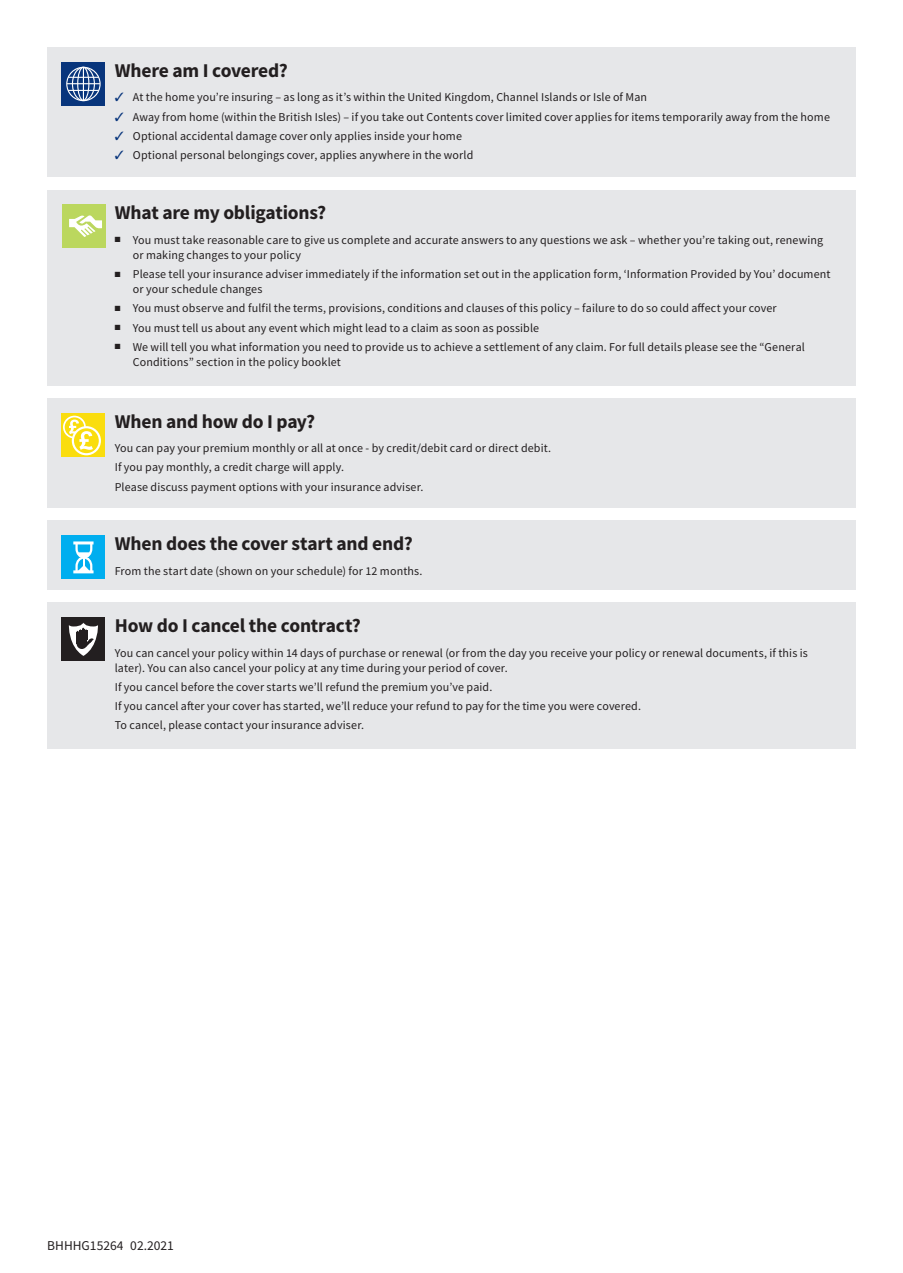
<style>
.page{position:relative;width:903px;height:1273px;background:#fff}
.page>*{position:absolute;margin:0;border:0;box-sizing:border-box;transform-origin:0 0}
.t1{font:700 19.5px "Source Sans Pro";letter-spacing:-.01em;color:#231f20}
.t2{font:13.5px "Source Sans Pro";color:#231f20}
.t3{font:12px/15px "Source Sans Pro";letter-spacing:.01em;color:#231f20}
.s1{color:#08357c}
</style>
<div class="page">
<div style="left:47px;top:190px;width:808px;height:195px;background:#e6e7e9"></div>
<div style="left:62px;top:205px;width:44px;height:43px;background:#bbd75e"></div>
<svg style="left:69px;top:215px;width:33px;height:22px"></svg>
<div style="left:47px;top:520px;width:808px;height:69px;background:#e6e7e9"></div>
<div style="left:62px;top:535px;width:43px;height:44px;background:#00aeef"></div>
<hr style="left:73px;top:541px;width:20px;height:3px;background:#fff">
<hr style="left:73px;top:570px;width:20px;height:3px;background:#fff">
<svg style="left:74px;top:541px;width:19px;height:33px"></svg>
<div style="left:47px;top:602px;width:808px;height:146px;background:#e6e7e9"></div>
<div style="left:62px;top:617px;width:43px;height:44px;background:#231f20"></div>
<svg style="left:68px;top:622px;width:30px;height:33px"></svg>
<div style="left:47px;top:47px;width:808px;height:130px;background:#e6e7e9"></div>
<svg style="left:62px;top:62px;width:43px;height:44px;background:#1f4788"></svg>
<div style="left:66px;top:67px;width:35px;height:34px;border:1px solid #fff;border-radius:50%"></div>
<div style="left:72px;top:67px;width:23px;height:34px;border:1px solid #fff;border-radius:50%"></div>
<div style="left:77px;top:67px;width:12px;height:34px;border:1px solid #fff;border-radius:50%"></div>
<hr style="left:83px;top:67px;width:1px;height:33px;background:#fff">
<hr style="left:67px;top:83px;width:33px;height:1px;background:#fff">
<hr style="left:68px;top:77px;width:31px;height:1px;background:#fff">
<hr style="left:68px;top:90px;width:31px;height:1px;background:#fff">
<div style="left:47px;top:398px;width:808px;height:110px;background:#e6e7e9"></div>
<div style="left:61px;top:413px;width:43px;height:43px;background:#fadd0e"></div>
<svg style="left:63px;top:415px;width:23px;height:23px"></svg>
<svg style="left:65px;top:417px;width:19px;height:20px"></svg>
<svg style="left:72px;top:426px;width:29px;height:29px"></svg>
<div style="left:74px;top:428px;width:25px;height:25px;background:#fadd0e;border-radius:50%"></div>
<svg style="left:69px;top:419px;width:24px;height:31px"></svg>
<h1 class="t1" style="left:115px;top:57px;width:175px">Where am I covered?</h1>
<p class="t3" style="left:115px;top:90px;width:533px"><span class="s1">✓</span> At the home you’re insuring – as long as it’s within the United Kingdom, Channel Islands or Isle of Man</p>
<p class="t3" style="left:115px;top:109px;width:716px"><span class="s1">✓</span> Away from home (within the British Isles) – if you take out Contents cover limited cover applies for items temporarily away from the home</p>
<p class="t3" style="left:115px;top:128px;width:349px"><span class="s1">✓</span> Optional accidental damage cover only applies inside your home</p>
<p class="t3" style="left:115px;top:148px;width:360px"><span class="s1">✓</span> Optional personal belongings cover, applies anywhere in the world</p>
<h1 class="t1" style="left:115px;top:200px;width:213px">What are my obligations?</h1>
<p class="t3" style="left:133px;top:232px;width:691px;text-indent:-18px">■ You must take reasonable care to give us complete and accurate answers to any questions we ask – whether you’re taking out, renewing or making changes to your policy</p>
<p class="t3" style="left:133px;top:266px;width:699px;text-indent:-18px">■ Please tell your insurance adviser immediately if the information set out in the application form, ‘Information Provided by You’ document or your schedule changes</p>
<p class="t3" style="left:115px;top:301px;width:663px">■ You must observe and fulfil the terms, provisions, conditions and clauses of this policy – failure to do so could affect your cover</p>
<p class="t3" style="left:115px;top:320px;width:426px">■ You must tell us about any event which might lead to a claim as soon as possible</p>
<p class="t3" style="left:133px;top:339px;width:673px;text-indent:-18px">■ We will tell you what information you need to provide us to achieve a settlement of any claim. For full details please see the “General<br>Conditions” section in the policy booklet</p>
<h1 class="t1" style="left:115px;top:408px;width:202px">When and how do I pay?</h1>
<p class="t3" style="left:115px;top:438px;width:438px;line-height:19.2px">You can pay your premium monthly or all at once - by credit/debit card or direct debit.<br>If you pay monthly, a credit charge will apply.<br>Please discuss payment options with your insurance adviser.</p>
<h1 class="t1" style="left:115px;top:530px;width:299px">When does the cover start and end?</h1>
<p class="t3" style="left:115px;top:563px;width:309px">From the start date (shown on your schedule) for 12 months.</p>
<h1 class="t1" style="left:115px;top:612px;width:247px">How do I cancel the contract?</h1>
<p class="t3" style="left:115px;top:645px;width:694px">You can cancel your policy within 14 days of purchase or renewal (or from the day you receive your policy or renewal documents, if this is later). You can also cancel your policy at any time during your period of cover.</p>
<p class="t3" style="left:115px;top:677px;width:527px;line-height:19.2px">If you cancel before the cover starts we’ll refund the premium you’ve paid.<br>If you cancel after your cover has started, we’ll reduce your refund to pay for the time you were covered.<br>To cancel, please contact your insurance adviser.</p>
<p class="t2" style="left:47px;top:1236px;width:128px">BHHHG15264 02.2021</p>
</div>
